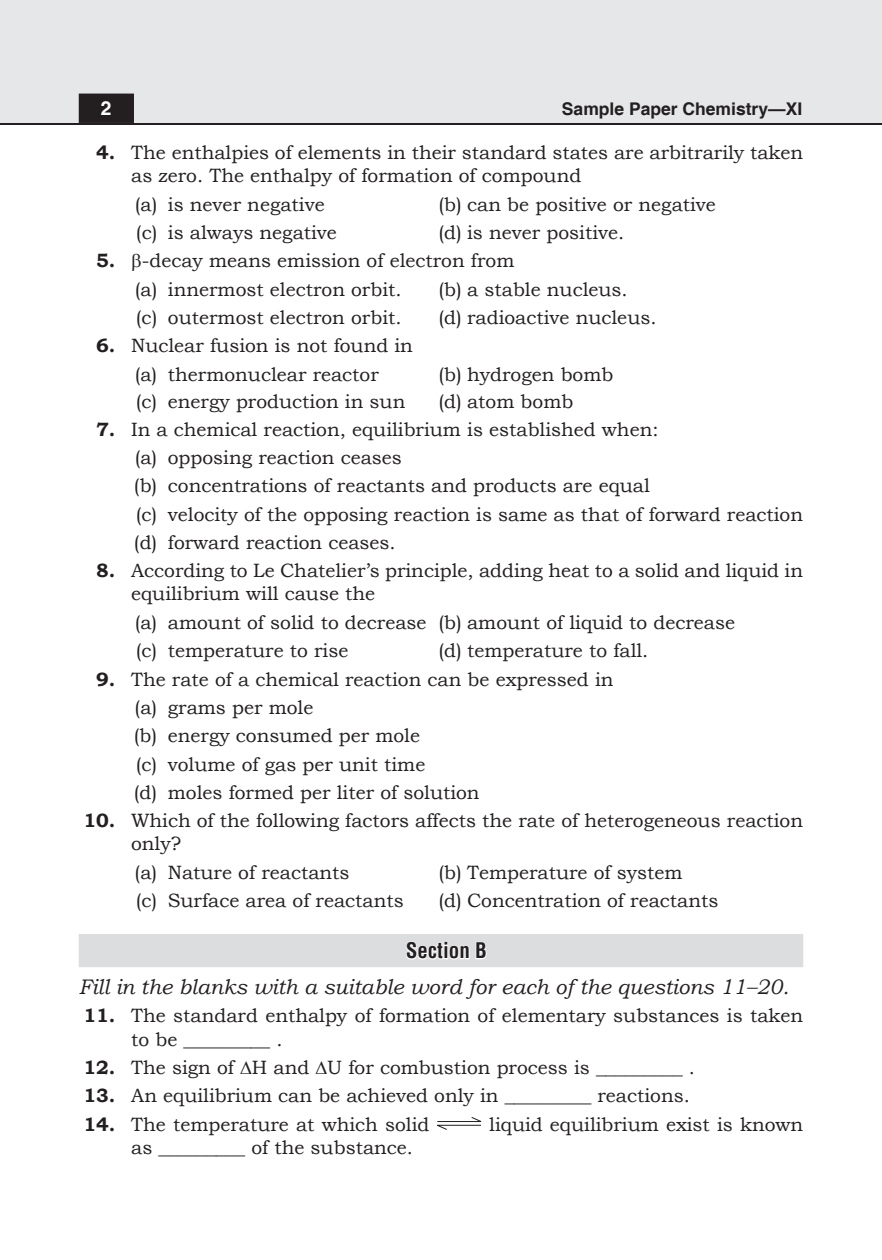
<style>
.page{position:relative;width:882px;height:1260px;background:#fff}
.page>*{position:absolute;margin:0;border:0;box-sizing:border-box;transform-origin:0 0}
.t1{font:italic 21px "Bookman Old Style";color:#231f20}
.t2{font:700 condensed 21px "Helvetica";color:#231f20}
.t3{font:19.25px/28.3px "Bookman Old Style";color:#231f20}
.t4{font:700 19.25px "Helvetica";color:#fff}
.t5{font:700 17.5px "Helvetica";color:#231f20}
.s1{font-weight:700}
</style>
<div class="page">
<div style="left:0;top:0;width:882px;height:124px;background:#e6e7e9"></div>
<hr style="left:0;top:124px;width:882px;height:1px;background:#231f20">
<div style="left:80px;top:94px;width:53px;height:28px;background:#231f20"></div>
<div style="left:79px;top:94px;width:55px;height:29px;border:2px solid #231f20"></div>
<div style="left:79px;top:934px;width:724px;height:33px;background:#dcdddf"></div>
<svg style="left:406px;top:941px;width:81px;height:19px"></svg>
<svg style="left:437px;top:1117px;width:45px;height:13px"></svg>
<p class="t4" style="left:101px;top:96px;width:12px">2</p>
<p class="t5" style="left:562px;top:98px;width:242px">Sample Paper Chemistry—XI</p>
<p class="t3" style="left:131px;top:141px;width:673px;line-height:23.1px;text-indent:-35px"><span class="s1">4.</span> The enthalpies of elements in their standard states are arbitrarily taken as zero. The enthalpy of formation of compound</p>
<p class="t3" style="left:135px;top:190px;width:191px">(a) is never negative</p>
<p class="t3" style="left:439px;top:190px;width:279px">(b) can be positive or negative</p>
<p class="t3" style="left:136px;top:218px;width:203px">(c) is always negative</p>
<p class="t3" style="left:438px;top:218px;width:187px">(d) is never positive.</p>
<p class="t3" style="left:135px;top:247px;width:381px;text-indent:-39px"><span class="s1">5.</span> -decay means emission of electron from (a) innermost electron orbit.</p>
<p class="t3" style="left:438px;top:275px;width:191px">(b) a stable nucleus.</p>
<p class="t3" style="left:136px;top:303px;width:267px">(c) outermost electron orbit.</p>
<p class="t3" style="left:438px;top:303px;width:220px">(d) radioactive nucleus.</p>
<p class="t3" style="left:96px;top:332px;width:318px;text-align:center"><span class="s1">6.</span> Nuclear fusion is not found in (a) thermonuclear reactor</p>
<p class="t3" style="left:438px;top:360px;width:177px">(b) hydrogen bomb</p>
<p class="t3" style="left:136px;top:387px;width:271px">(c) energy production in sun</p>
<p class="t3" style="left:438px;top:387px;width:136px">(d) atom bomb</p>
<p class="t3" style="left:134px;top:415px;width:671px;text-indent:-38px"><span class="s1">7.</span> In a chemical reaction, equilibrium is established when:<br>(a) opposing reaction ceases<br>(b) concentrations of reactants and products are equal<br>(c) velocity of the opposing reaction is same as that of forward reaction (d) forward reaction ceases.</p>
<p class="t3" style="left:131px;top:559px;width:673px;line-height:23.1px;text-indent:-35px"><span class="s1">8.</span> According to Le Chatelier’s principle, adding heat to a solid and liquid in equilibrium will cause the</p>
<p class="t3" style="left:135px;top:608px;width:602px">(a) amount of solid to decrease (b) amount of liquid to decrease (c) temperature to rise</p>
<p class="t3" style="left:438px;top:636px;width:212px">(d) temperature to fall.</p>
<p class="t3" style="left:134px;top:665px;width:481px;text-indent:-38px"><span class="s1">9.</span> The rate of a chemical reaction can be expressed in (a) grams per mole<br>(b) energy consumed per mole<br>(c) volume of gas per unit time<br>(d) moles formed per liter of solution</p>
<p class="t3" style="left:131px;top:809px;width:674px;line-height:23.1px;text-indent:-48px"><span class="s1">10.</span> Which of the following factors affects the rate of heterogeneous reaction only?</p>
<p class="t3" style="left:135px;top:858px;width:216px">(a) Nature of reactants</p>
<p class="t3" style="left:438px;top:858px;width:246px">(b) Temperature of system</p>
<p class="t3" style="left:136px;top:886px;width:270px">(c) Surface area of reactants</p>
<p class="t3" style="left:438px;top:886px;width:282px">(d) Concentration of reactants</p>
<p class="t2" style="left:406px;top:937px;width:83px">Section B</p>
<p class="t1" style="left:79px;top:973px;width:712px">Fill in the blanks with a suitable word for each of the questions 11–20.</p>
<p class="t3" style="left:131px;top:1004px;width:673px;line-height:23.1px;text-indent:-48px"><span class="s1">11.</span> The standard enthalpy of formation of elementary substances is taken to be _________ .</p>
<p class="t3" style="left:84px;top:1053px;width:613px"><span class="s1">12.</span> The sign of ∆H and ∆U for combustion process is _________ .</p>
<p class="t3" style="left:84px;top:1082px;width:608px"><span class="s1">13.</span> An equilibrium can be achieved only in _________ reactions.</p>
<p class="t3" style="left:84px;top:1110px;width:347px"><span class="s1">14.</span> The temperature at which solid</p>
<p class="t3" style="left:489px;top:1110px;width:315px">liquid equilibrium exist is known</p>
<p class="t3" style="left:131px;top:1133px;width:283px">as _________ of the substance.</p>
</div>
